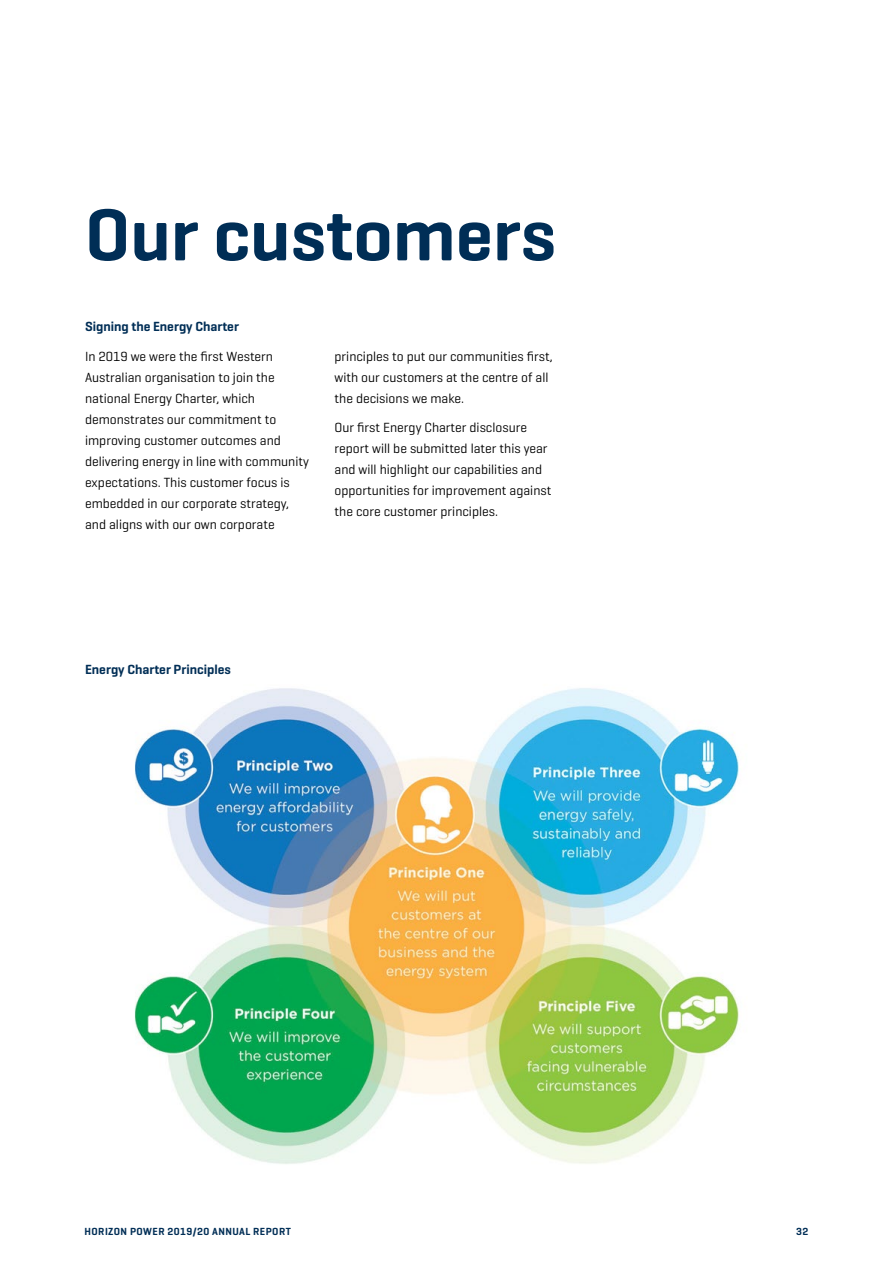
<style>
.page{position:relative;width:893px;height:1263px;background:#fff}
.page>*{position:absolute;margin:0;border:0;box-sizing:border-box;transform-origin:0 0}
.t1{font:600 75px "Geogrotesque";color:#002e56}
.t2{font:13.5px/21px "Geogrotesque";color:#000}
.t3{font:600 13.5px "Geogrotesque";color:#002e56}
.t4{font:600 10.5px "Geogrotesque";letter-spacing:.04em;color:#002e56}
</style>
<div class="page">
<img style="left:134px;top:688px;width:605px;height:476px">
<h1 class="t1" style="left:85px;top:188px;width:472px">Our customers</h1>
<p class="t3" style="left:85px;top:318px;width:155px">Signing the Energy Charter</p>
<p class="t2" style="left:85px;top:345px;width:225px">In 2019 we were the first Western Australian organisation to join the national Energy Charter, which demonstrates our commitment to improving customer outcomes and delivering energy in line with community expectations. This customer focus is embedded in our corporate strategy, and aligns with our own corporate</p>
<p class="t2" style="left:334px;top:345px;width:220px">principles to put our communities first, with our customers at the centre of all the decisions we make.</p>
<p class="t2" style="left:334px;top:417px;width:218px">Our first Energy Charter disclosure report will be submitted later this year and will highlight our capabilities and opportunities for improvement against the core customer principles.</p>
<p class="t3" style="left:85px;top:661px;width:147px">Energy Charter Principles</p>
<p class="t4" style="left:85px;top:1224px;width:208px">HORIZON POWER 2019/20 ANNUAL REPORT</p>
<p class="t4" style="left:796px;top:1224px;width:14px">32</p>
</div>
